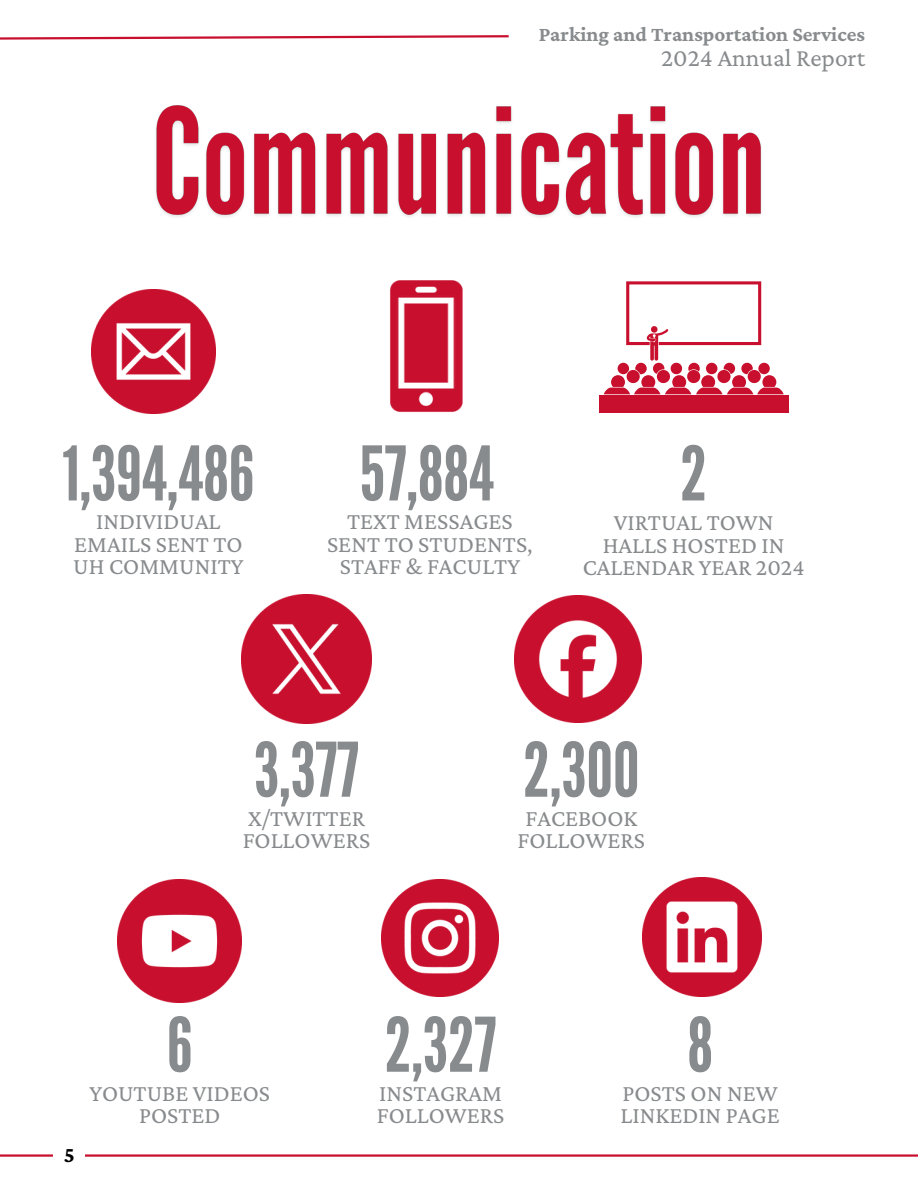
<style>
.page{position:relative;width:918px;height:1188px;background:#fff}
.page>*{position:absolute;margin:0;border:0;box-sizing:border-box;transform-origin:0 0}
.t1{font:75px "League Gothic";color:#888b8d}
.t2{font:25.5px "Crimson Pro";color:#888b8d}
.t3{font:24px/22.5px "Crimson Pro";color:#888b8d;text-align:center}
.t4{font:700 22.5px "Crimson Pro";color:#000}
.t5{font:700 21px "Crimson Pro";color:#888b8d}
</style>
<div class="page">
<img style="left:382px;top:879px;width:117px;height:117px">
<img style="left:242px;top:594px;width:129px;height:129px">
<img style="left:515px;top:595px;width:127px;height:127px">
<img style="left:92px;top:289px;width:124px;height:124px">
<img style="left:642px;top:877px;width:119px;height:119px">
<img style="left:118px;top:879px;width:124px;height:124px">
<img style="left:389px;top:280px;width:74px;height:132px">
<img style="left:156px;top:105px;width:605px;height:112px">
<svg style="left:0;top:35px;width:509px;height:5px"></svg>
<hr style="left:0;top:1154px;width:918px;height:3px;background:#c8102e">
<div style="left:54px;top:1135px;width:31px;height:41px;background:#fff"></div>
<div style="left:599px;top:395px;width:190px;height:18px;background:#c8102e"></div>
<svg style="left:604px;top:281px;width:180px;height:113px"></svg>
<p class="t5" style="left:539px;top:22px;width:328px">Parking and Transportation Services</p>
<p class="t2" style="left:661px;top:43px;width:205px">2024 Annual Report</p>
<p class="t1" style="left:62px;top:430px;width:194px">1,394,486</p>
<p class="t3" style="left:73px;top:510px;width:172px">INDIVIDUAL<br>EMAILS SENT TO<br>UH COMMUNITY</p>
<h2 class="t1" style="left:359px;top:430px;width:136px">57,884</h2>
<p class="t3" style="left:327px;top:510px;width:207px">TEXT MESSAGES<br>SENT TO STUDENTS,<br>STAFF &amp; FACULTY</p>
<p class="t1" style="left:680px;top:430px;width:28px">2</p>
<h2 class="t3" style="left:583px;top:511px;width:223px">VIRTUAL TOWN<br>HALLS HOSTED IN<br>CALENDAR YEAR 2024</h2>
<h2 class="t1" style="left:254px;top:727px;width:106px">3,377</h2>
<p class="t3" style="left:243px;top:806px;width:129px;text-align:left">X/TWITTER<br>FOLLOWERS</p>
<p class="t1" style="left:523px;top:727px;width:118px">2,300</p>
<h3 class="t3" style="left:518px;top:806px;width:129px">FACEBOOK<br>FOLLOWERS</h3>
<p class="t4" style="left:64px;top:1142px;width:13px">5</p>
<h3 class="t1" style="left:167px;top:1002px;width:27px">6</h3>
<h3 class="t3" style="left:89px;top:1081px;width:182px">YOUTUBE VIDEOS<br>POSTED</h3>
<p class="t1" style="left:385px;top:1002px;width:113px">2,327</p>
<h3 class="t3" style="left:377px;top:1081px;width:129px;text-align:left">INSTAGRAM<br>FOLLOWERS</h3>
<h3 class="t1" style="left:687px;top:1002px;width:27px">8</h3>
<h2 class="t3" style="left:621px;top:1081px;width:161px;text-align:left">POSTS ON NEW<br>LINKEDIN PAGE</h2>
</div>
